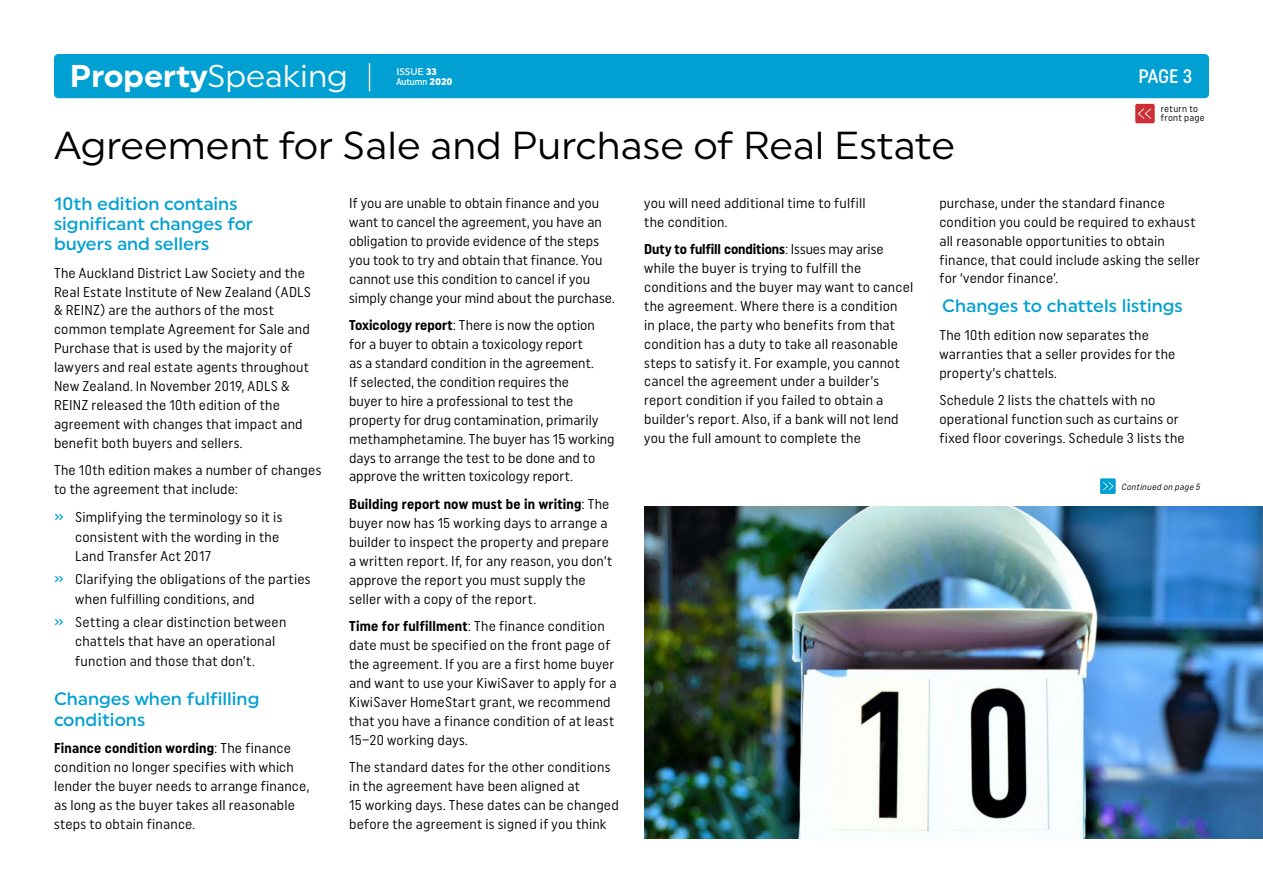
<style>
.page{position:relative;width:1263px;height:893px;background:#fff}
.page>*{position:absolute;margin:0;border:0;box-sizing:border-box;transform-origin:0 0}
.t1{font:39px "Uniform";color:#000}
.t2{font:700 31.5px "Uniform";color:#fff}
.t3{font:500 19.5px "Uniform Condensed";color:#fff}
.t4{font:500 18px/20.4px "Uniform";color:#00a0d2}
.t5{font:14.25px/18.9px "Uniform Condensed";letter-spacing:.015em;color:#000}
.t6{font:9.6px/9px "Uniform Condensed";letter-spacing:.03em;color:#000}
.t7{font:500 9.6px "Uniform Condensed";color:#fff}
.t8{font:500 9.6px "Uniform";color:#fff}
.t9{font:italic 8.85px "Uniform Condensed";color:#000}
.s1{font-weight:400}
.s2{font-weight:900}
.s3{font-family:"Uniform";font-weight:900}
.s4{font-weight:500;color:#00a0d2}
.s5{font-weight:700}
</style>
<div class="page">
<div style="left:54px;top:54px;width:1155px;height:44px;background:#00a0d2;border-radius:4px"></div>
<svg style="left:369px;top:63px;width:1px;height:28px"></svg>
<div style="left:1135px;top:104px;width:20px;height:19px;background:#cd2f36;border-radius:2px"></div>
<svg style="left:1138px;top:108px;width:13px;height:11px"></svg>
<div style="left:1100px;top:478px;width:16px;height:16px;background:#00a0d2"></div>
<svg style="left:1103px;top:482px;width:10px;height:8px"></svg>
<img style="left:644px;top:506px;width:619px;height:333px">
<h2 class="t2" style="left:70px;top:57px;width:280px">Property<span class="s1">Speaking</span></h2>
<h3 class="t3" style="left:1138px;top:64px;width:55px">PAGE 3</h3>
<p class="t8" style="left:396px;top:65px;width:42px">ISSUE <span class="s2">33</span></p>
<p class="t7" style="left:396px;top:76px;width:58px">Autumn <span class="s3">2020</span></p>
<p class="t6" style="left:1161px;top:104px;width:46px">return to front page</p>
<h1 class="t1" style="left:54px;top:122px;width:902px">Agreement for Sale and Purchase of Real Estate</h1>
<p class="t4" style="left:54px;top:193px;width:201px">10th edition contains significant changes for buyers and sellers</p>
<p class="t5" style="left:54px;top:263px;width:259px">The Auckland District Law Society and the Real Estate Institute of New Zealand (ADLS &amp; REINZ) are the authors of the most common template Agreement for Sale and Purchase that is used by the majority of lawyers and real estate agents throughout New Zealand. In November 2019, ADLS &amp; REINZ released the 10th edition of the agreement with changes that impact and benefit both buyers and sellers.</p>
<p class="t5" style="left:54px;top:460px;width:269px">The 10th edition makes a number of changes to the agreement that include:</p>
<p class="t5" style="left:75px;top:507px;width:209px;line-height:19.6px;text-indent:-21px"><span class="s4">»</span> Simplifying the terminology so it is consistent with the wording in the<br>Land Transfer Act 2017</p>
<p class="t5" style="left:75px;top:569px;width:237px;line-height:19.6px;text-indent:-21px"><span class="s4">»</span> Clarifying the obligations of the parties when fulfilling conditions, and</p>
<p class="t5" style="left:75px;top:612px;width:213px;line-height:19.6px;text-indent:-21px"><span class="s4">»</span> Setting a clear distinction between chattels that have an operational function and those that don’t.</p>
<p class="t4" style="left:54px;top:689px;width:207px">Changes when fulfilling conditions</p>
<p class="t5" style="left:54px;top:738px;width:257px"><span class="s5">Finance condition wording</span>: The finance condition no longer specifies with which lender the buyer needs to arrange finance, as long as the buyer takes all reasonable steps to obtain finance.</p>
<p class="t5" style="left:939px;top:193px;width:262px">purchase, under the standard finance condition you could be required to exhaust all reasonable opportunities to obtain finance, that could include asking the seller for ‘vendor finance’.</p>
<p class="t4" style="left:942px;top:296px;width:242px">Changes to chattels listings</p>
<p class="t5" style="left:939px;top:325px;width:238px">The 10th edition now separates the warranties that a seller provides for the property’s chattels.</p>
<p class="t5" style="left:939px;top:390px;width:247px">Schedule 2 lists the chattels with no operational function such as curtains or fixed floor coverings. Schedule 3 lists the</p>
<p class="t5" style="left:644px;top:193px;width:223px">you will need additional time to fulfill the condition.</p>
<p class="t5" style="left:644px;top:240px;width:270px"><span class="s5">Duty to fulfill conditions</span>: Issues may arise while the buyer is trying to fulfill the conditions and the buyer may want to cancel the agreement. Where there is a condition<br>in place, the party who benefits from that condition has a duty to take all reasonable steps to satisfy it. For example, you cannot cancel the agreement under a builder’s report condition if you failed to obtain a builder’s report. Also, if a bank will not lend you the full amount to complete the</p>
<p class="t5" style="left:349px;top:193px;width:267px">If you are unable to obtain finance and you want to cancel the agreement, you have an obligation to provide evidence of the steps you took to try and obtain that finance. You cannot use this condition to cancel if you simply change your mind about the purchase.</p>
<p class="t5" style="left:349px;top:315px;width:267px"><span class="s5">Toxicology report</span>: There is now the option for a buyer to obtain a toxicology report<br>as a standard condition in the agreement.<br>If selected, the condition requires the<br>buyer to hire a professional to test the property for drug contamination, primarily methamphetamine. The buyer has 15 working days to arrange the test to be done and to approve the written toxicology report.</p>
<p class="t5" style="left:349px;top:494px;width:265px"><span class="s5">Building report now must be in writing</span>: The buyer now has 15 working days to arrange a builder to inspect the property and prepare a written report. If, for any reason, you don’t approve the report you must supply the seller with a copy of the report.</p>
<p class="t5" style="left:349px;top:616px;width:269px"><span class="s5">Time for fulfillment</span>: The finance condition date must be specified on the front page of the agreement. If you are a first home buyer and want to use your KiwiSaver to apply for a KiwiSaver HomeStart grant, we recommend that you have a finance condition of at least 15–20 working days.</p>
<p class="t5" style="left:349px;top:757px;width:271px">The standard dates for the other conditions in the agreement have been aligned at<br>15 working days. These dates can be changed before the agreement is signed if you think</p>
<p class="t9" style="left:1121px;top:481px;width:82px">Continued on page 5</p>
</div>
